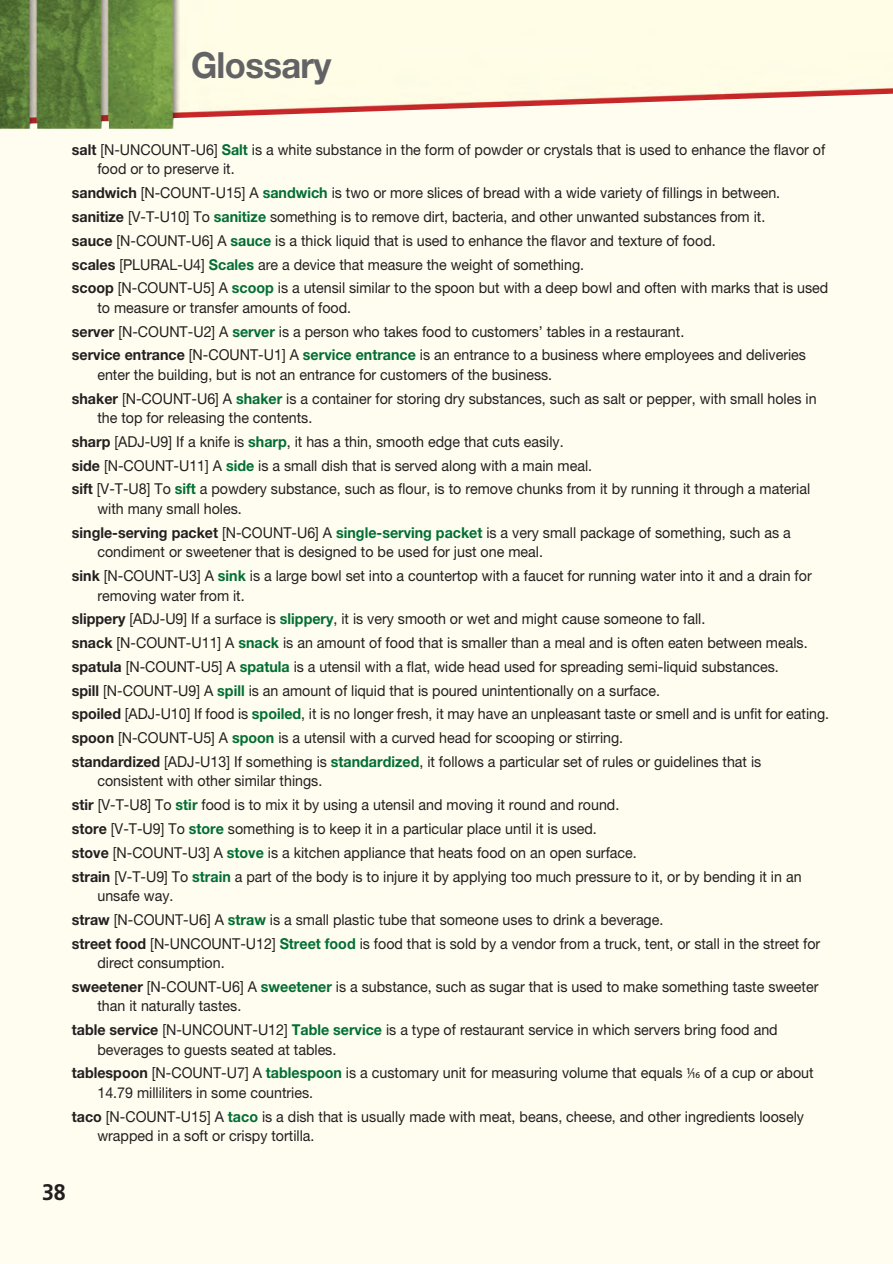
<style>
.page{position:relative;width:893px;height:1264px;background:#fff}
.page>*{position:absolute;margin:0;border:0;box-sizing:border-box;transform-origin:0 0}
.ESP_unit_title_FastF{font:700 36px "Helvetica Neue LT Std";letter-spacing:-.02em;color:#636366;scale:.96 1}
.t1{font:700 22.5px "PF Catalog";color:#231f20;scale:.95 1}
.ESP_normal_0_6{font:15px/19.5px "Helvetica Neue LT Std";color:#231f20;scale:.95 1}
.s1{font-weight:700}
.s2{font-weight:700;color:#006e33}
.s3{font-family:"Myriad Pro"}
</style>
<div class="page">
<div style="left:0;top:0;width:892px;height:1263px;background:#fffdf0"></div>
<img style="left:0;top:0;width:892px;height:129px">
<p class="ESP_unit_title_FastF" style="left:191px;top:42px;width:148px">Glossary</p>
<p class="ESP_normal_0_6" style="left:97px;top:140px;width:767px;text-indent:-26px"><span class="s1">salt</span> [N-UNCOUNT-U6] <span class="s2">Salt</span> is a white substance in the form of powder or crystals that is used to enhance the flavor of food or to preserve it.</p>
<p class="ESP_normal_0_6" style="left:72px;top:183px;width:744px"><span class="s1">sandwich</span> [N-COUNT-U15] A <span class="s2">sandwich</span> is two or more slices of bread with a wide variety of fillings in between.</p>
<p class="ESP_normal_0_6" style="left:72px;top:207px;width:729px"><span class="s1">sanitize</span> [V-T-U10] To <span class="s2">sanitize</span> something is to remove dirt, bacteria, and other unwanted substances from it.</p>
<p class="ESP_normal_0_6" style="left:72px;top:230px;width:676px"><span class="s1">sauce</span> [N-COUNT-U6] A <span class="s2">sauce</span> is a thick liquid that is used to enhance the flavor and texture of food.</p>
<p class="ESP_normal_0_6" style="left:72px;top:254px;width:538px"><span class="s1">scales</span> [PLURAL-U4] <span class="s2">Scales</span> are a device that measure the weight of something.</p>
<p class="ESP_normal_0_6" style="left:97px;top:278px;width:770px;text-indent:-26px"><span class="s1">scoop</span> [N-COUNT-U5] A <span class="s2">scoop</span> is a utensil similar to the spoon but with a deep bowl and often with marks that is used to measure or transfer amounts of food.</p>
<p class="ESP_normal_0_6" style="left:72px;top:321px;width:643px"><span class="s1">server</span> [N-COUNT-U2] A <span class="s2">server</span> is a person who takes food to customers’ tables in a restaurant.</p>
<p class="ESP_normal_0_6" style="left:97px;top:345px;width:747px;text-indent:-26px"><span class="s1">service entrance</span> [N-COUNT-U1] A <span class="s2">service entrance</span> is an entrance to a business where employees and deliveries enter the building, but is not an entrance for customers of the business.</p>
<p class="ESP_normal_0_6" style="left:97px;top:388px;width:758px;text-indent:-26px"><span class="s1">shaker</span> [N-COUNT-U6] A <span class="s2">shaker</span> is a container for storing dry substances, such as salt or pepper, with small holes in the top for releasing the contents.</p>
<p class="ESP_normal_0_6" style="left:72px;top:431px;width:516px"><span class="s1">sharp</span> [ADJ-U9] If a knife is <span class="s2">sharp</span>, it has a thin, smooth edge that cuts easily.</p>
<p class="ESP_normal_0_6" style="left:72px;top:455px;width:546px"><span class="s1">side</span> [N-COUNT-U11] A <span class="s2">side</span> is a small dish that is served along with a main meal.</p>
<p class="ESP_normal_0_6" style="left:97px;top:479px;width:751px;text-indent:-26px"><span class="s1">sift</span> [V-T-U8] To <span class="s2">sift</span> a powdery substance, such as flour, is to remove chunks from it by running it through a material with many small holes.</p>
<p class="ESP_normal_0_6" style="left:97px;top:522px;width:731px;text-indent:-26px"><span class="s1">single-serving packet</span> [N-COUNT-U6] A <span class="s2">single-serving packet</span> is a very small package of something, such as a condiment or sweetener that is designed to be used for just one meal.</p>
<p class="ESP_normal_0_6" style="left:97px;top:565px;width:753px;text-indent:-26px"><span class="s1">sink</span> [N-COUNT-U3] A <span class="s2">sink</span> is a large bowl set into a countertop with a faucet for running water into it and a drain for removing water from it.</p>
<p class="ESP_normal_0_6" style="left:72px;top:609px;width:665px"><span class="s1">slippery</span> [ADJ-U9] If a surface is <span class="s2">slippery</span>, it is very smooth or wet and might cause someone to fall.</p>
<p class="ESP_normal_0_6" style="left:72px;top:632px;width:773px"><span class="s1">snack</span> [N-COUNT-U11] A <span class="s2">snack</span> is an amount of food that is smaller than a meal and is often eaten between meals.</p>
<p class="ESP_normal_0_6" style="left:72px;top:656px;width:743px"><span class="s1">spatula</span> [N-COUNT-U5] A <span class="s2">spatula</span> is a utensil with a flat, wide head used for spreading semi-liquid substances.</p>
<p class="ESP_normal_0_6" style="left:72px;top:680px;width:618px"><span class="s1">spill</span> [N-COUNT-U9] A <span class="s2">spill</span> is an amount of liquid that is poured unintentionally on a surface.</p>
<p class="ESP_normal_0_6" style="left:72px;top:704px;width:796px"><span class="s1">spoiled</span> [ADJ-U10] If food is <span class="s2">spoiled</span>, it is no longer fresh, it may have an unpleasant taste or smell and is unfit for eating.</p>
<p class="ESP_normal_0_6" style="left:72px;top:727px;width:579px"><span class="s1">spoon</span> [N-COUNT-U5] A <span class="s2">spoon</span> is a utensil with a curved head for scooping or stirring.</p>
<p class="ESP_normal_0_6" style="left:97px;top:751px;width:700px;text-indent:-26px"><span class="s1">standardized</span> [ADJ-U13] If something is <span class="s2">standardized</span>, it follows a particular set of rules or guidelines that is consistent with other similar things.</p>
<p class="ESP_normal_0_6" style="left:72px;top:794px;width:575px"><span class="s1">stir</span> [V-T-U8] To <span class="s2">stir</span> food is to mix it by using a utensil and moving it round and round.</p>
<p class="ESP_normal_0_6" style="left:72px;top:818px;width:551px"><span class="s1">store</span> [V-T-U9] To <span class="s2">store</span> something is to keep it in a particular place until it is used.</p>
<p class="ESP_normal_0_6" style="left:72px;top:842px;width:593px"><span class="s1">stove</span> [N-COUNT-U3] A <span class="s2">stove</span> is a kitchen appliance that heats food on an open surface.</p>
<p class="ESP_normal_0_6" style="left:97px;top:866px;width:742px;text-indent:-26px"><span class="s1">strain</span> [V-T-U9] To <span class="s2">strain</span> a part of the body is to injure it by applying too much pressure to it, or by bending it in an unsafe way.</p>
<p class="ESP_normal_0_6" style="left:72px;top:909px;width:621px"><span class="s1">straw</span> [N-COUNT-U6] A <span class="s2">straw</span> is a small plastic tube that someone uses to drink a beverage.</p>
<p class="ESP_normal_0_6" style="left:97px;top:933px;width:762px;text-indent:-26px"><span class="s1">street food</span> [N-UNCOUNT-U12] <span class="s2">Street food</span> is food that is sold by a vendor from a truck, tent, or stall in the street for direct consumption.</p>
<p class="ESP_normal_0_6" style="left:97px;top:976px;width:760px;text-indent:-26px"><span class="s1">sweetener</span> [N-COUNT-U6] A <span class="s2">sweetener</span> is a substance, such as sugar that is used to make something taste sweeter than it naturally tastes.</p>
<p class="ESP_normal_0_6" style="left:97px;top:1019px;width:717px;text-indent:-26px"><span class="s1">table service</span> [N-UNCOUNT-U12] <span class="s2">Table service</span> is a type of restaurant service in which servers bring food and beverages to guests seated at tables.</p>
<p class="ESP_normal_0_6" style="left:72px;top:1062px;width:782px"><span class="s1">tablespoon</span> [N-COUNT-U7] A <span class="s2">tablespoon</span> is a customary unit for measuring volume that equals <span class="s3">1/16</span> of a cup or about</p>
<p class="ESP_normal_0_6" style="left:97px;top:1082px;width:226px">14. 79 milliliters in some countries.</p>
<p class="ESP_normal_0_6" style="left:97px;top:1106px;width:745px;text-indent:-26px"><span class="s1">taco</span> [N-COUNT-U15] A <span class="s2">taco</span> is a dish that is usually made with meat, beans, cheese, and other ingredients loosely wrapped in a soft or crispy tortilla.</p>
<p class="t1" style="left:42px;top:1178px;width:27px">38</p>
</div>
